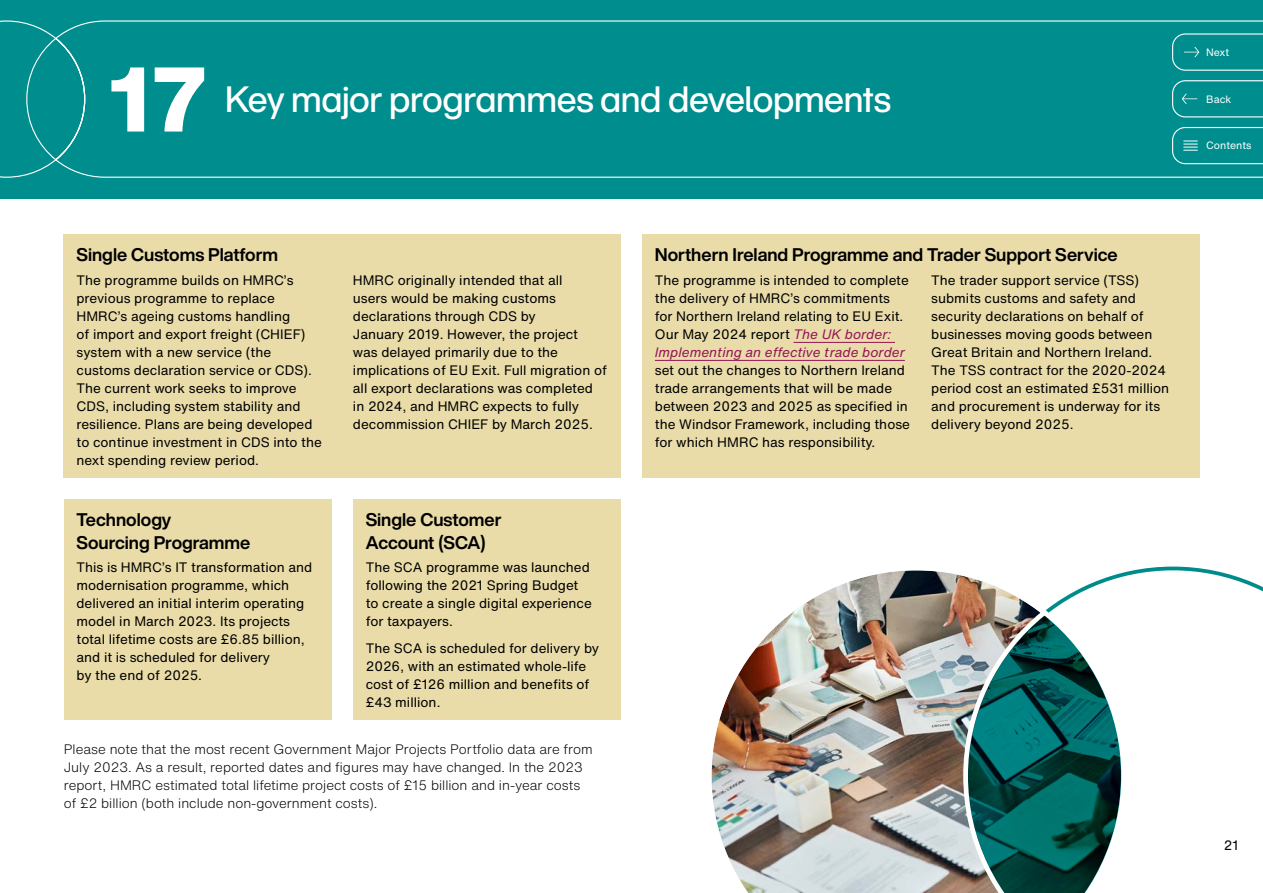
<style>
.page{position:relative;width:1263px;height:893px;background:#fff}
.page>*{position:absolute;margin:0;border:0;box-sizing:border-box;transform-origin:0 0}
.Overview_Section_Number{font:800 90px "Helvetica Now Text";color:#fff}
.Overview_Section_Title{font:500 36px "Helvetica Now Display";letter-spacing:-.01em;color:#fff}
.Overview_Head_4{font:700 18px/22.5px "Helvetica Now Display";color:#000}
.Overview_Box_Text{font:13.5px/18px "Helvetica Now Text";color:#000}
.Overview_Body_Text{font:300 13.5px/18px "Helvetica Now Text";color:#000}
.t1{font:10.5px "Helvetica Now Text";color:#fff}
.s1{font-style:italic;color:#951458}
</style>
<div class="page">
<div style="left:0;top:0;width:1263px;height:198px;background:#008d8d"></div>
<svg style="left:0;top:20px;width:54px;height:158px"></svg>
<svg style="left:54px;top:20px;width:1209px;height:158px"></svg>
<div style="left:64px;top:234px;width:557px;height:244px;background:#e9dca9"></div>
<div style="left:64px;top:499px;width:268px;height:221px;background:#e9dca9"></div>
<div style="left:642px;top:234px;width:557px;height:244px;background:#e9dca9"></div>
<hr style="left:793px;top:342px;width:102px;height:1px;background:#951458">
<hr style="left:655px;top:360px;width:250px;height:1px;background:#951458">
<div style="left:353px;top:499px;width:268px;height:221px;background:#e9dca9"></div>
<img style="left:711px;top:570px;width:253px;height:323px">
<svg style="left:964px;top:567px;width:299px;height:39px"></svg>
<svg style="left:961px;top:606px;width:161px;height:287px"></svg>
<svg style="left:1172px;top:127px;width:91px;height:37px"></svg>
<svg style="left:1172px;top:80px;width:91px;height:37px"></svg>
<svg style="left:1172px;top:33px;width:91px;height:38px"></svg>
<h2 class="Overview_Section_Number" style="left:109px;top:32px;width:104px">17</h2>
<h2 class="Overview_Section_Title" style="left:225px;top:75px;width:667px">Key major programmes and developments</h2>
<p class="t1" style="left:1206px;top:44px;width:25px">Next</p>
<p class="t1" style="left:1206px;top:91px;width:27px">Back</p>
<p class="t1" style="left:1206px;top:138px;width:47px">Contents</p>
<p class="Overview_Head_4" style="left:77px;top:243px;width:203px">Single Customs Platform</p>
<p class="Overview_Box_Text" style="left:77px;top:270px;width:247px">The programme builds on HMRC’s previous programme to replace HMRC’s ageing customs handling<br>of import and export freight (CHIEF) system with a new service (the customs declaration service or CDS).<br>The current work seeks to improve CDS, including system stability and resilience. Plans are being developed to continue investment in CDS into the next spending review period.</p>
<p class="Overview_Box_Text" style="left:353px;top:270px;width:255px">HMRC originally intended that all<br>users would be making customs declarations through CDS by<br>January 2019. However, the project<br>was delayed primarily due to the implications of EU Exit. Full migration of all export declarations was completed in 2024, and HMRC expects to fully decommission CHIEF by March 2025.</p>
<p class="Overview_Head_4" style="left:77px;top:508px;width:175px">Technology<br>Sourcing Programme</p>
<p class="Overview_Box_Text" style="left:77px;top:558px;width:237px">This is HMRC’s IT transformation and modernisation programme, which delivered an initial interim operating model in March 2023. Its projects total lifetime costs are £6.85 billion, and it is scheduled for delivery<br>by the end of 2025.</p>
<p class="Overview_Head_4" style="left:366px;top:508px;width:137px">Single Customer<br>Account (SCA)</p>
<p class="Overview_Box_Text" style="left:366px;top:558px;width:228px">The SCA programme was launched following the 2021 Spring Budget to create a single digital experience for taxpayers.</p>
<p class="Overview_Box_Text" style="left:366px;top:639px;width:235px">The SCA is scheduled for delivery by<br>2026, with an estimated whole‑life cost of £126 million and benefits of £43 million.</p>
<p class="Overview_Body_Text" style="left:64px;top:739px;width:530px">Please note that the most recent Government Major Projects Portfolio data are from July 2023. As a result, reported dates and figures may have changed. In the 2023 report, HMRC estimated total lifetime project costs of £15 billion and in-year costs of £2 billion (both include non-government costs).</p>
<p class="Overview_Head_4" style="left:655px;top:243px;width:464px">Northern Ireland Programme and Trader Support Service</p>
<p class="Overview_Box_Text" style="left:655px;top:270px;width:257px">The programme is intended to complete the delivery of HMRC’s commitments for Northern Ireland relating to EU Exit.<br>Our May 2024 report <span class="s1">The UK border:<br>Implementing an effective trade border </span>set out the changes to Northern Ireland trade arrangements that will be made between 2023 and 2025 as specified in the Windsor Framework, including those for which HMRC has responsibility.</p>
<p class="Overview_Box_Text" style="left:931px;top:270px;width:239px">The trader support service (TSS) submits customs and safety and security declarations on behalf of businesses moving goods between Great Britain and Northern Ireland.<br>The TSS contract for the 2020-2024 period cost an estimated £531 million and procurement is underway for its delivery beyond 2025.</p>
<p class="Overview_Box_Text" style="left:1224px;top:836px;width:16px">21</p>
</div>
